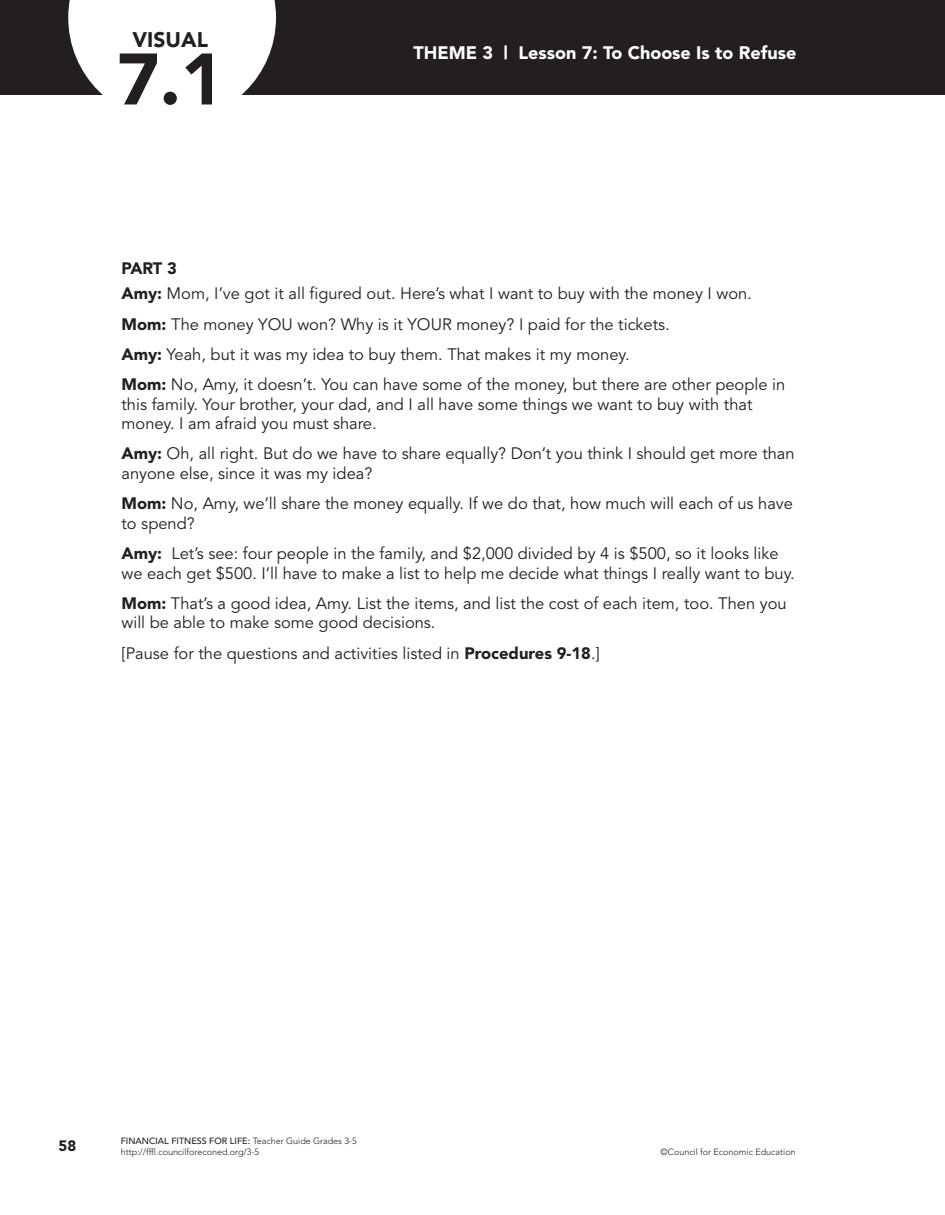
<style>
.page{position:relative;width:945px;height:1215px;background:#fff}
.page>*{position:absolute;margin:0;border:0;box-sizing:border-box;transform-origin:0 0}
.t1{font:900 72px "Avenir";color:#231f20}
.t2{font:900 21px "Avenir";color:#231f20}
.t3{font:900 18px "Avenir";color:#fff}
.t4{font:16.5px/19.5px "Avenir";color:#231f20}
.t5{font:900 15px "Avenir";color:#231f20}
.t6{font:300 9px/11.2px "Avenir";color:#231f20}
.s1{font-weight:900}
.s2{font-weight:500}
</style>
<div class="page">
<div style="left:932px;top:0;width:13px;height:94px;background:#231f20"></div>
<div style="left:0;top:0;width:932px;height:94px;background:#231f20"></div>
<svg style="left:68px;top:0;width:208px;height:95px"></svg>
<p class="t2" style="left:133px;top:32px;width:77px">VISUAL</p>
<p class="t1" style="left:117px;top:50px;width:108px">7.1</p>
<p class="t3" style="left:414px;top:45px;width:384px">THEME 3 | Lesson 7: To Choose Is to Refuse</p>
<p class="t4" style="left:122px;top:258px;width:632px;line-height:24.9px"><span class="s1">PART 3<br>Amy:</span> Mom, I’ve got it all figured out. Here’s what I want to buy with the money I won.</p>
<p class="t4" style="left:122px;top:310px;width:665px;line-height:30.3px"><span class="s1">Mom:</span> The money YOU won? Why is it YOUR money? I paid for the tickets.<br><span class="s1">Amy:</span> Yeah, but it was my idea to buy them. That makes it my money.<br><span class="s1">Mom:</span> No, Amy, it doesn’t. You can have some of the money, but there are other people in</p>
<p class="t4" style="left:122px;top:396px;width:633px">this family. Your brother, your dad, and I all have some things we want to buy with that money. I am afraid you must share.</p>
<p class="t4" style="left:122px;top:445px;width:675px"><span class="s1">Amy:</span> Oh, all right. But do we have to share equally? Don’t you think I should get more than anyone else, since it was my idea?</p>
<p class="t4" style="left:122px;top:495px;width:673px"><span class="s1">Mom:</span> No, Amy, we’ll share the money equally. If we do that, how much will each of us have to spend?</p>
<p class="t4" style="left:122px;top:545px;width:675px"><span class="s1">Amy:</span> Let’s see: four people in the family, and $2,000 divided by 4 is $500, so it looks like we each get $500. I’ll have to make a list to help me decide what things I really want to buy.</p>
<p class="t4" style="left:122px;top:595px;width:667px"><span class="s1">Mom:</span> That’s a good idea, Amy. List the items, and list the cost of each item, too. Then you will be able to make some good decisions.</p>
<p class="t4" style="left:122px;top:645px;width:480px">[Pause for the questions and activities listed in <span class="s1">Procedures 9-18</span>.]</p>
<p class="t5" style="left:59px;top:1139px;width:19px">58</p>
<p class="t6" style="left:121px;top:1136px;width:238px"><span class="s2">FINANCIAL FITNESS FOR LIFE:</span> Teacher Guide Grades 3-5 http://fffl.councilforeconed.org/3-5</p>
<p class="t6" style="left:660px;top:1147px;width:137px">©Council for Economic Education</p>
</div>
